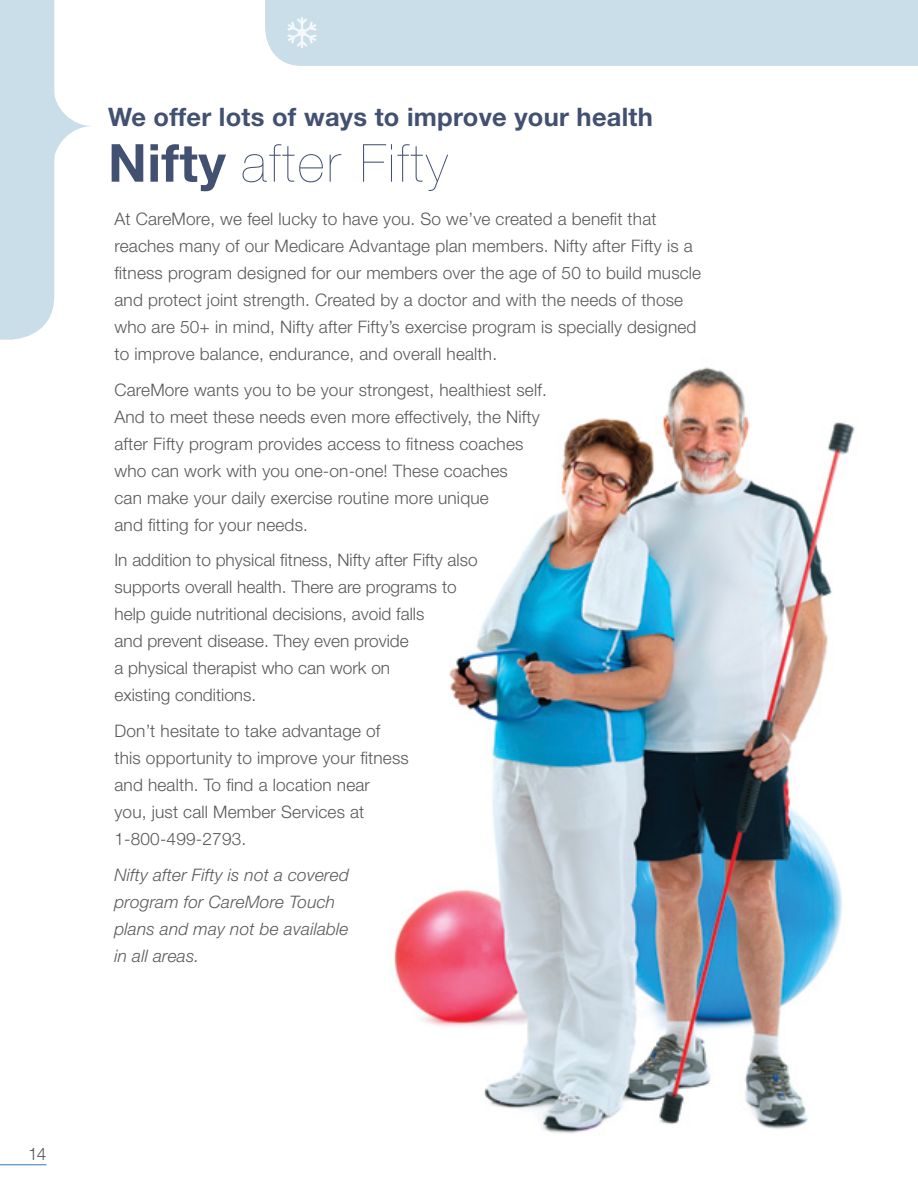
<style>
.page{position:relative;width:918px;height:1188px;background:#fff}
.page>*{position:absolute;margin:0;border:0;box-sizing:border-box;transform-origin:0 0}
.t1{font:200 52.5px "Helvetica Neue LT Std";letter-spacing:.05em;color:#425071}
.t2{font:700 25.5px "Helvetica Neue LT Std";letter-spacing:.01em;color:#425071}
.t3{font:300 17.25px/27px "Helvetica Neue LT Std";letter-spacing:.01em;color:#58595b}
.t4{font:italic 300 17.25px/27px "Helvetica Neue LT Std";letter-spacing:.01em;color:#58595b}
.s1{font-weight:700}
</style>
<div class="page">
<div style="left:265px;top:0;width:653px;height:66px;background:#c9dee8"></div>
<svg style="left:0;top:0;width:90px;height:340px"></svg>
<img style="left:394px;top:367px;width:461px;height:767px">
<hr style="left:0;top:1164px;width:46px;height:1px;background:#2f7abc">
<h2 class="t2" style="left:108px;top:101px;width:547px">We offer lots of ways to improve your health</h2>
<h2 class="t1" style="left:108px;top:133px;width:341px"><span class="s1">Nifty</span> after Fifty</h2>
<p class="t3" style="left:114px;top:205px;width:588px">At CareMore, we feel lucky to have you. So we’ve created a benefit that reaches many of our Medicare Advantage plan members. Nifty after Fifty is a fitness program designed for our members over the age of 50 to build muscle and protect joint strength. Created by a doctor and with the needs of those who are 50+ in mind, Nifty after Fifty’s exercise program is specially designed to improve balance, endurance, and overall health.</p>
<p class="t3" style="left:114px;top:376px;width:434px">CareMore wants you to be your strongest, healthiest self.<br>And to meet these needs even more effectively, the Nifty after Fifty program provides access to fitness coaches who can work with you one-on-one! These coaches<br>can make your daily exercise routine more unique<br>and fitting for your needs.</p>
<p class="t3" style="left:114px;top:546px;width:365px">In addition to physical fitness, Nifty after Fifty also supports overall health. There are programs to help guide nutritional decisions, avoid falls<br>and prevent disease. They even provide<br>a physical therapist who can work on<br>existing conditions.</p>
<p class="t3" style="left:114px;top:717px;width:296px">Don’t hesitate to take advantage of this opportunity to improve your fitness and health. To find a location near<br>you, just call Member Services at<br>1-800-499-2793.</p>
<p class="t4" style="left:114px;top:861px;width:236px">Nifty after Fifty is not a covered program for CareMore Touch plans and may not be available in all areas.</p>
<p class="t3" style="left:28px;top:1140px;width:20px">14</p>
</div>
